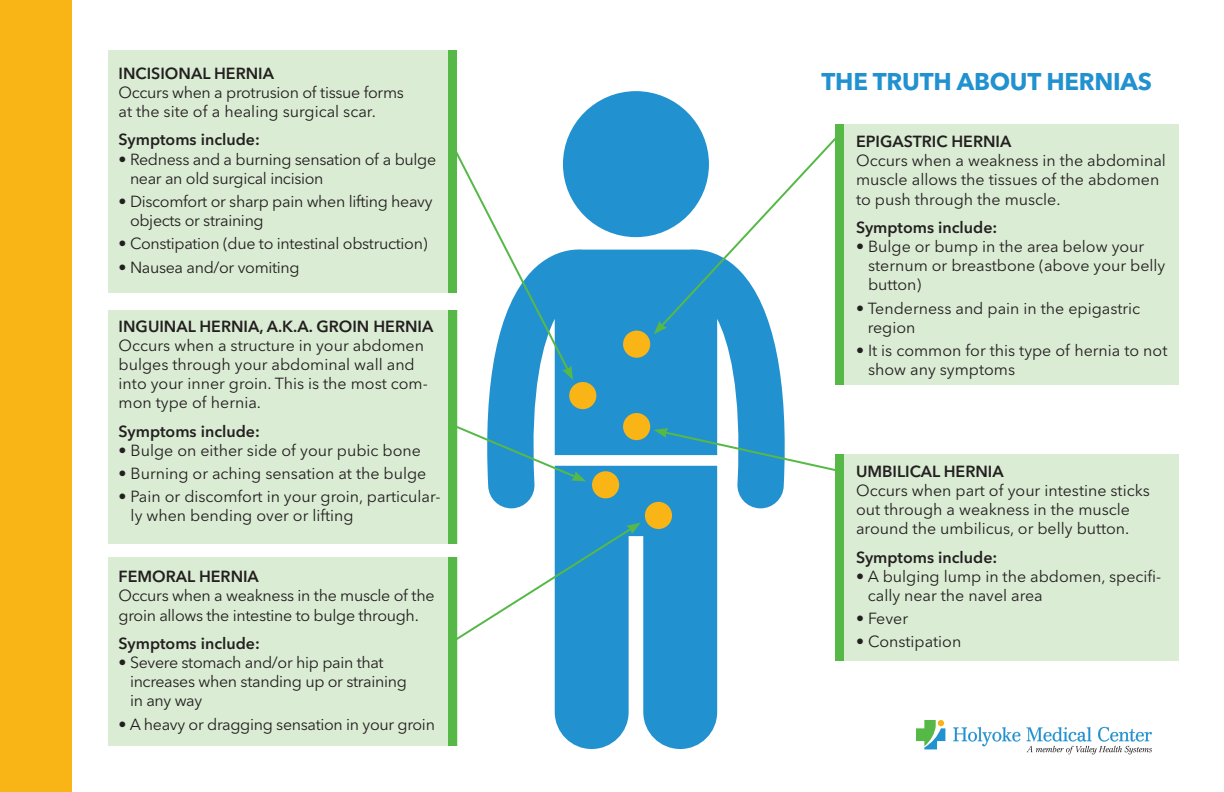
<style>
.page{position:relative;width:1224px;height:792px;background:#fff}
.page>*{position:absolute;margin:0;border:0;box-sizing:border-box;transform-origin:0 0}
.Subheads{font:700 24px "Avenir Next LT Pro";letter-spacing:-.01em;color:#2291d0}
.t1{font:16px/19.2px "Avenir Next LT Pro";color:#231f20}
.t2{font:16px/19.2px "Avenir Next LT Pro";letter-spacing:-.02em;color:#231f20}
.t3{font:600 16px "Avenir Next LT Pro";color:#231f20}
</style>
<div class="page">
<div style="left:0;top:0;width:72px;height:792px;background:#f9b415"></div>
<svg style="left:916px;top:720px;width:29px;height:29px"></svg>
<svg style="left:953px;top:727px;width:67px;height:19px"></svg>
<svg style="left:1027px;top:727px;width:125px;height:27px"></svg>
<div style="left:837px;top:124px;width:342px;height:261px;background:#dbecd4"></div>
<svg style="left:555px;top:508px;width:162px;height:241px;fill:#2291d0"></svg>
<svg style="left:487px;top:249px;width:298px;height:259px;fill:#2291d0"></svg>
<div style="left:563px;top:91px;width:146px;height:146px;background:#2291d0;border-radius:50%"></div>
<div style="left:623px;top:331px;width:27px;height:27px;background:#f9b415;border-radius:50%"></div>
<div style="left:569px;top:382px;width:27px;height:27px;background:#f9b415;border-radius:50%"></div>
<div style="left:623px;top:413px;width:27px;height:27px;background:#f9b415;border-radius:50%"></div>
<div style="left:592px;top:471px;width:27px;height:27px;background:#f9b415;border-radius:50%"></div>
<div style="left:645px;top:502px;width:27px;height:27px;background:#f9b415;border-radius:50%"></div>
<svg style="left:654px;top:132px;width:182px;height:202px"></svg>
<div style="left:836px;top:124px;width:8px;height:261px;background:#56b947"></div>
<div style="left:837px;top:454px;width:342px;height:207px;background:#dbecd4"></div>
<svg style="left:654px;top:428px;width:182px;height:46px"></svg>
<div style="left:836px;top:454px;width:8px;height:207px;background:#56b947"></div>
<div style="left:108px;top:50px;width:342px;height:243px;background:#dbecd4"></div>
<svg style="left:457px;top:149px;width:116px;height:231px"></svg>
<div style="left:449px;top:50px;width:8px;height:243px;background:#56b947"></div>
<div style="left:108px;top:310px;width:349px;height:234px;background:#dbecd4"></div>
<svg style="left:448px;top:422px;width:138px;height:59px"></svg>
<div style="left:449px;top:310px;width:8px;height:234px;background:#56b947"></div>
<div style="left:108px;top:557px;width:349px;height:189px;background:#dbecd4"></div>
<svg style="left:457px;top:523px;width:184px;height:121px"></svg>
<div style="left:449px;top:557px;width:8px;height:189px;background:#56b947"></div>
<p class="t3" style="left:119px;top:64px;width:157px">INCISIONAL HERNIA</p>
<p class="t2" style="left:119px;top:83px;width:287px">Occurs when a protrusion of tissue forms at the site of a healing surgical scar.</p>
<p class="t3" style="left:119px;top:130px;width:143px">Symptoms include:</p>
<p class="t2" style="left:130px;top:149px;width:308px;text-indent:-11px">• Redness and a burning sensation of a bulge near an old surgical incision</p>
<p class="t2" style="left:130px;top:192px;width:304px;text-indent:-11px">• Discomfort or sharp pain when lifting heavy objects or straining</p>
<p class="t2" style="left:119px;top:234px;width:310px">• Constipation (due to intestinal obstruction)</p>
<p class="t2" style="left:119px;top:257px;width:183px">• Nausea and/or vomiting</p>
<p class="t3" style="left:119px;top:316px;width:316px">INGUINAL HERNIA, A.K.A. GROIN HERNIA</p>
<p class="t1" style="left:119px;top:336px;width:311px">Occurs when a structure in your abdomen bulges through your abdominal wall and into your inner groin. This is the most com&shy;mon type of hernia.</p>
<p class="t3" style="left:119px;top:421px;width:143px">Symptoms include:</p>
<p class="t1" style="left:119px;top:441px;width:304px">• Bulge on either side of your pubic bone</p>
<p class="t1" style="left:119px;top:464px;width:309px">• Burning or aching sensation at the bulge</p>
<p class="t1" style="left:131px;top:487px;width:312px;text-indent:-12px">• Pain or discomfort in your groin, particular&shy;ly when bending over or lifting</p>
<p class="t3" style="left:119px;top:567px;width:142px">FEMORAL HERNIA</p>
<p class="t2" style="left:119px;top:586px;width:317px">Occurs when a weakness in the muscle of the groin allows the intestine to bulge through.</p>
<p class="t3" style="left:119px;top:634px;width:143px">Symptoms include:</p>
<p class="t2" style="left:130px;top:653px;width:278px;text-indent:-11px">• Severe stomach and/or hip pain that increases when standing up or straining in any way</p>
<p class="t2" style="left:119px;top:714px;width:318px">• A heavy or dragging sensation in your groin</p>
<p class="Subheads" style="left:822px;top:67px;width:332px">THE TRUTH ABOUT HERNIAS</p>
<p class="t3" style="left:856px;top:132px;width:157px">EPIGASTRIC HERNIA</p>
<p class="t1" style="left:856px;top:151px;width:311px">Occurs when a weakness in the abdominal muscle allows the tissues of the abdomen to push through the muscle.</p>
<p class="t3" style="left:856px;top:218px;width:143px">Symptoms include:</p>
<p class="t1" style="left:868px;top:237px;width:299px;text-indent:-12px">• Bulge or bump in the area below your sternum or breastbone (above your belly button)</p>
<p class="t1" style="left:868px;top:298px;width:274px;text-indent:-12px">• Tenderness and pain in the epigastric region</p>
<p class="t1" style="left:868px;top:341px;width:301px;text-indent:-12px">• It is common for this type of hernia to not show any symptoms</p>
<p class="t3" style="left:856px;top:462px;width:149px">UMBILICAL HERNIA</p>
<p class="t1" style="left:856px;top:481px;width:295px">Occurs when part of your intestine sticks out through a weakness in the muscle around the umbilicus, or belly button.</p>
<p class="t3" style="left:856px;top:547px;width:143px">Symptoms include:</p>
<p class="t1" style="left:868px;top:567px;width:295px;text-indent:-12px">• A bulging lump in the abdomen, specifi&shy;cally near the navel area</p>
<p class="t1" style="left:856px;top:609px;width:54px">• Fever</p>
<p class="t1" style="left:856px;top:632px;width:107px">• Constipation</p>
</div>
